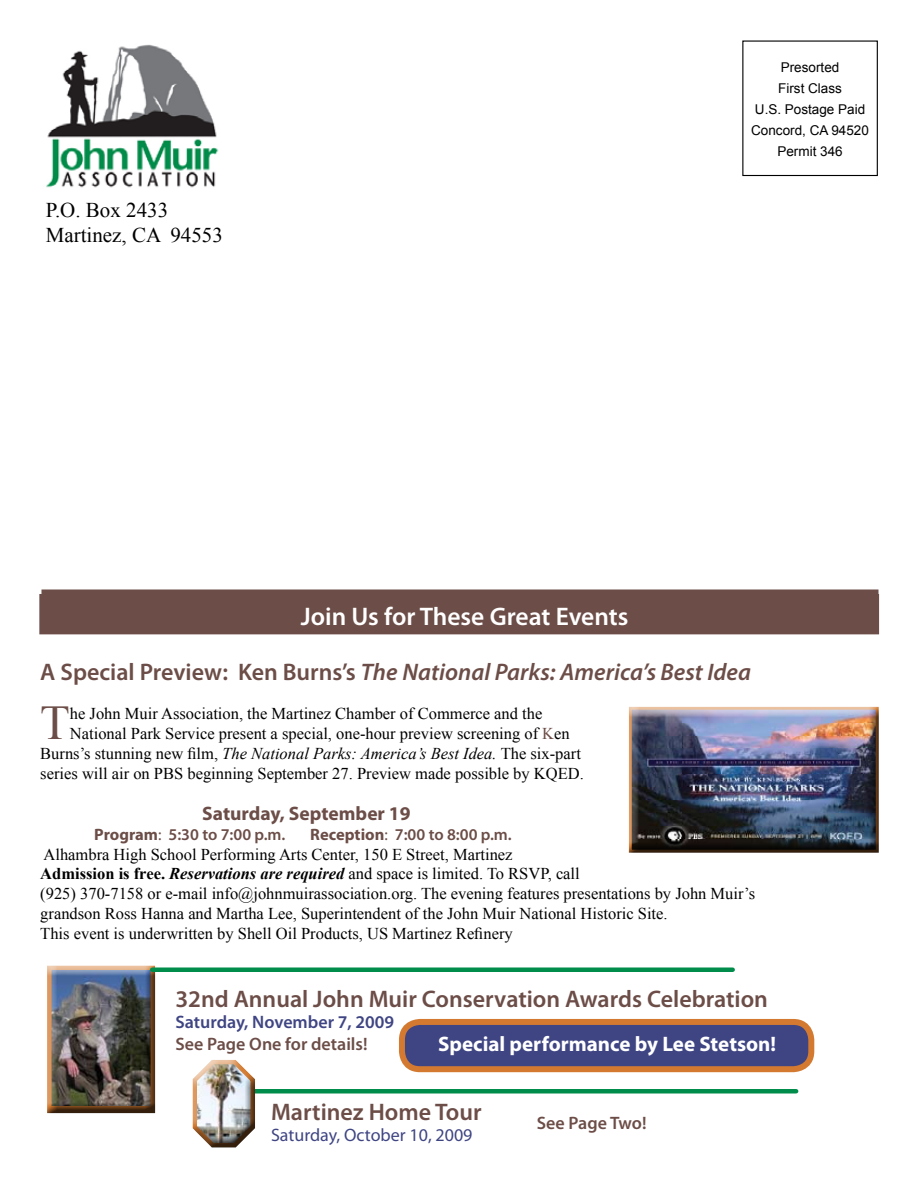
<style>
.page{position:relative;width:918px;height:1188px;background:#fff}
.page>*{position:absolute;margin:0;border:0;box-sizing:border-box;transform-origin:0 0}
.t1{font:48.45px "Times New Roman";color:#6c4d47}
.t2{font:600 25.5px "Myriad Pro";color:#fff}
.t3{font:600 24px "Myriad Pro";color:#6c4d47}
.t4{font:italic 600 24px "Myriad Pro";color:#6c4d47}
.t5{font:700 21px "Myriad Pro";color:#fff}
.t6{font:21px/25.2px "Times New Roman";color:#000}
.t7{font:700 19.5px "Myriad Pro";color:#6c4d47}
.t8{font:600 18px "Myriad Pro";color:#6c4d47}
.t9{font:600 18px "Myriad Pro";color:#3f4583}
.t10{font:18px "Myriad Pro";color:#3f4583}
.t11{font:16.5px/19.8px "Times New Roman";color:#000}
.t12{font:italic 16.5px "Times New Roman";color:#000}
.t13{font:600 16.5px "Myriad Pro";color:#6c4d47}
.t14{font:13.5px/21px "Arial";color:#000;text-align:center}
.s1{font-style:normal}
.s2{color:#6c4d47}
.s3{font-weight:700}
.s4{font-weight:400}
.s5{font-weight:700;font-style:italic}
</style>
<div class="page">
<div style="left:40px;top:595px;width:838px;height:39px;background:#6c4d47"></div>
<div style="left:39px;top:594px;width:840px;height:40px;border:2px solid #6c4d47"></div>
<hr style="left:41px;top:590px;width:837px;height:4px;background:#6c4d47">
<img style="left:46px;top:44px;width:173px;height:144px">
<div style="left:626px;top:706px;width:254px;height:148px;background:#000;opacity:.75"></div>
<div style="left:46px;top:963px;width:111px;height:147px;background:#fff;opacity:.75"></div>
<div style="left:46px;top:966px;width:111px;height:148px;background:#000;opacity:.75"></div>
<hr style="left:152px;top:968px;width:581px;height:4px;background:#008c4b">
<div style="left:402px;top:1022px;width:409px;height:47px;background:#3f4583;border-radius:18px"></div>
<div style="left:399px;top:1019px;width:415px;height:53px;border:6px solid #d37a30;border-radius:18px"></div>
<div style="left:216px;top:1089px;width:580px;height:5px;background:#008c4b"></div>
<div style="left:192px;top:1059px;width:66px;height:69px;background:#fff;opacity:.75"></div>
<div style="left:192px;top:1073px;width:66px;height:77px;background:#000;opacity:.75"></div>
<div style="left:742px;top:40px;width:136px;height:136px;border:1px solid #000"></div>
<p class="t6" style="left:46px;top:197px;width:179px">P.O. Box 2433<br>Martinez, CA 94553</p>
<p class="t14" style="left:751px;top:57px;width:119px">Presorted<br>First Class<br>U.S. Postage Paid<br>Concord, CA 94520<br>Permit 346</p>
<h2 class="t2" style="left:301px;top:600px;width:329px">Join Us for These Great Events</h2>
<h3 class="t4" style="left:40px;top:656px;width:712px"><span class="s1">A Special Preview: Ken Burns’s</span> The National Parks: America’s Best Idea</h3>
<h1 class="t1" style="left:40px;top:690px;width:31px">T</h1>
<p class="t11" style="left:70px;top:703px;width:474px">he John Muir Association, the Martinez Chamber of Commerce and the</p>
<p class="t11" style="left:70px;top:723px;width:501px">National Park Service present a special, one-hour preview screening of <span class="s2">K</span>en</p>
<p class="t12" style="left:40px;top:742px;width:542px"><span class="s1">Burns’s stunning new film,</span> The National Parks: America’s Best Idea. <span class="s1">The six-part</span></p>
<p class="t11" style="left:40px;top:763px;width:545px">series will air on PBS beginning September 27. Preview made possible by KQED.</p>
<p class="t7" style="left:202px;top:801px;width:210px">Saturday, September 19</p>
<p class="t13" style="left:94px;top:824px;width:193px"><span class="s3">Program</span><span class="s4">:</span> 5:30 to 7:00 p.m.</p>
<p class="t13" style="left:310px;top:824px;width:203px"><span class="s3">Reception</span><span class="s4">:</span> 7:00 to 8:00 p.m.</p>
<p class="t11" style="left:40px;top:844px;width:716px">Alhambra High School Performing Arts Center, 150 E Street, Martinez<br><span class="s3">Admission is free.</span> <span class="s5">Reservations are required</span> and space is limited. To RSVP, call<br>(925) 370-7158 or e-mail info@johnmuirassociation.org. The evening features presentations by John Muir’s grandson Ross Hanna and Martha Lee, Superintendent of the John Muir National Historic Site.<br>This event is underwritten by Shell Oil Products, US Martinez Refinery</p>
<h3 class="t3" style="left:175px;top:983px;width:594px">32nd Annual John Muir Conservation Awards Celebration</h3>
<p class="t9" style="left:175px;top:1011px;width:220px">Saturday, November 7, 2009</p>
<p class="t8" style="left:175px;top:1032px;width:194px">See Page One for details!</p>
<p class="t5" style="left:438px;top:1030px;width:340px">Special performance by Lee Stetson!</p>
<h3 class="t3" style="left:271px;top:1096px;width:212px">Martinez Home Tour</h3>
<p class="t10" style="left:271px;top:1124px;width:203px">Saturday, October 10, 2009</p>
<p class="t8" style="left:537px;top:1111px;width:111px">See Page Two!</p>
</div>
